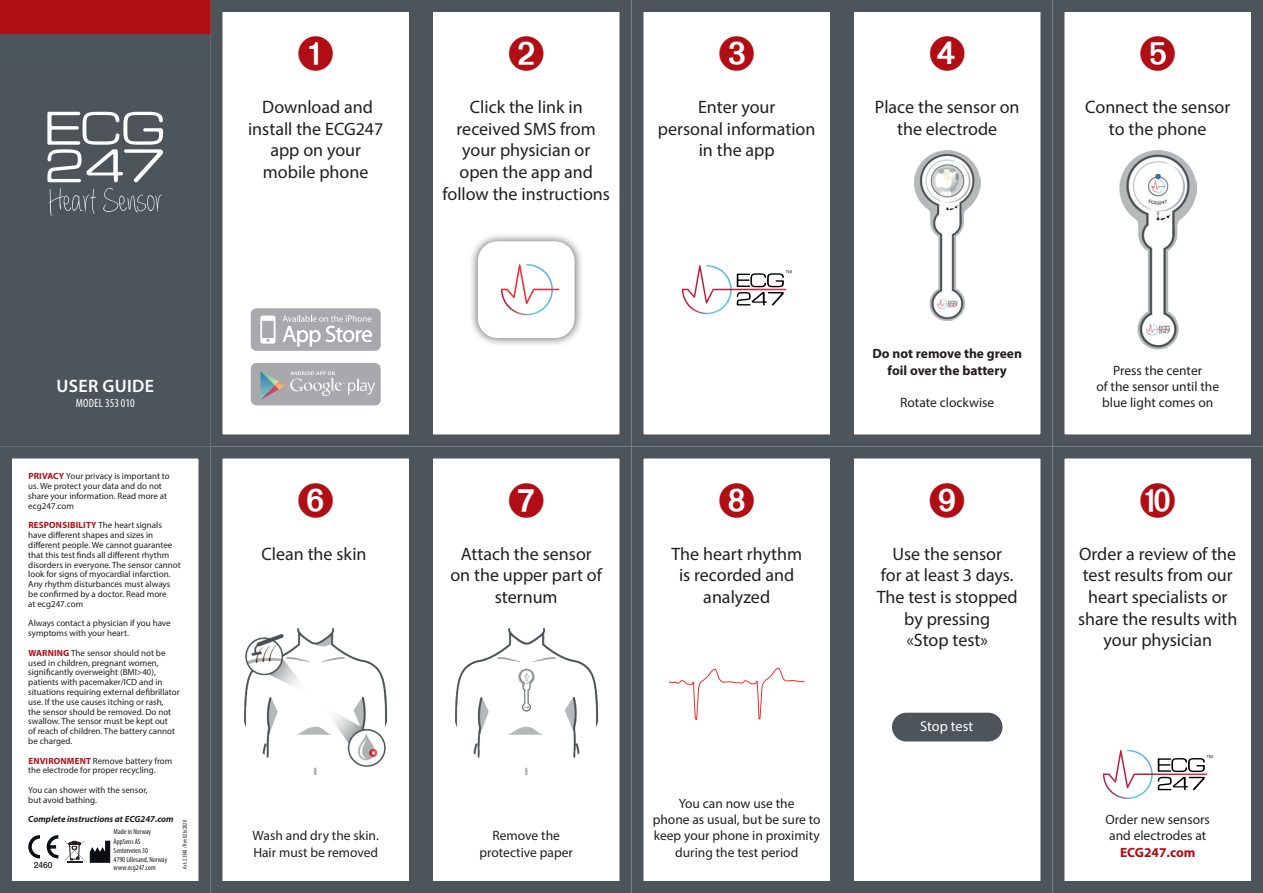
<style>
.page{position:relative;width:1263px;height:893px;background:#fff}
.page>*{position:absolute;margin:0;border:0;box-sizing:border-box;transform-origin:0 0}
.t1{font:18px/21.6px "Myriad Pro";color:#231f20;text-align:center}
.t2{font:600 18px "Myriad Pro";letter-spacing:.02em;color:#fff}
.t3{font:14.25px "Myriad Pro";color:#fff}
.t4{font:13.5px/16.2px "Myriad Pro";color:#231f20;text-align:center}
.t5{font:700 13.5px/16.2px "Myriad Pro";color:#231f20;text-align:center}
.t6{font:700 13.5px "Myriad Pro";color:#b00d15}
.t7{font:condensed 12px "Myriad Pro";letter-spacing:.01em;color:#fff}
.t8{font:9px/9.8px "Myriad Pro";color:#231f20}
.t9{font:italic 700 9px "Myriad Pro";color:#231f20}
.t10{font:500 8.4px "Helvetica Neue";color:#231f20}
.t11{font:condensed 7.5px/9.8px "Myriad Pro";color:#231f20}
.t12{font:condensed 6px "Myriad Pro";color:#231f20}
.s1{font-weight:700;color:#b00d15}
</style>
<div class="page">
<div style="left:6px;top:6px;width:198px;height:434px;background:#4d545a"></div>
<svg style="left:47px;top:112px;width:116px;height:70px"></svg>
<div style="left:251px;top:308px;width:130px;height:43px;background:#a8a9ad;border-radius:6px"></div>
<svg style="left:260px;top:316px;width:15px;height:28px"></svg>
<svg style="left:283px;top:315px;width:89px;height:32px"></svg>
<div style="left:251px;top:363px;width:130px;height:42px;background:#a8a9ad;border-radius:6px"></div>
<svg style="left:260px;top:371px;width:115px;height:28px"></svg>
<svg style="left:1103px;top:750px;width:109px;height:49px"></svg>
<div style="left:469px;top:232px;width:115px;height:115px;background:#231f20;opacity:.75"></div>
<div style="left:478px;top:241px;width:97px;height:97px;background:#fff;border-radius:20px"></div>
<svg style="left:501px;top:264px;width:58px;height:51px"></svg>
<svg style="left:28px;top:835px;width:12px;height:23px"></svg>
<svg style="left:47px;top:835px;width:11px;height:23px"></svg>
<svg style="left:65px;top:841px;width:45px;height:22px"></svg>
<svg style="left:49px;top:188px;width:113px;height:28px"></svg>
<svg style="left:682px;top:265px;width:109px;height:49px"></svg>
<svg style="left:668px;top:668px;width:137px;height:52px"></svg>
<div style="left:892px;top:713px;width:110px;height:28px;background:#4d545a;border-radius:14px"></div>
<img style="left:914px;top:150px;width:66px;height:171px">
<img style="left:244px;top:628px;width:144px;height:146px">
<img style="left:455px;top:628px;width:144px;height:146px">
<img style="left:1119px;top:150px;width:77px;height:199px">
<div style="left:0;top:0;width:210px;height:446px;border:12px solid #4d545a"></div>
<div style="left:421px;top:0;width:210px;height:446px;border:12px solid #4d545a"></div>
<div style="left:842px;top:0;width:210px;height:446px;border:12px solid #4d545a"></div>
<div style="left:210px;top:0;width:211px;height:446px;border:12px solid #4d545a"></div>
<div style="left:631px;top:0;width:211px;height:446px;border:12px solid #4d545a"></div>
<div style="left:1052px;top:0;width:211px;height:446px;border:12px solid #4d545a"></div>
<div style="left:0;top:446px;width:210px;height:447px;border:12px solid #4d545a"></div>
<div style="left:421px;top:446px;width:210px;height:447px;border:12px solid #4d545a"></div>
<div style="left:842px;top:446px;width:210px;height:447px;border:12px solid #4d545a"></div>
<div style="left:210px;top:446px;width:211px;height:447px;border:12px solid #4d545a"></div>
<div style="left:631px;top:446px;width:211px;height:447px;border:12px solid #4d545a"></div>
<div style="left:1052px;top:446px;width:211px;height:447px;border:12px solid #4d545a"></div>
<div style="left:0;top:0;width:210px;height:34px;background:#b00d15"></div>
<h1 class="t2" style="left:56px;top:375px;width:99px">USER GUIDE</h1>
<h3 class="t7" style="left:76px;top:395px;width:60px">MODEL 353 010</h3>
<p class="t8" style="left:28px;top:471px;width:143px"><span class="s1">PRIVACY</span> Your privacy is important to us. We protect your data and do not share your information. Read more at ecg247.com</p>
<p class="t8" style="left:28px;top:520px;width:154px"><span class="s1">RESPONSIBILITY</span> The heart signals have different shapes and sizes in different people. We cannot guarantee that this test finds all different rhythm disorders in everyone. The sensor cannot look for signs of myocardial infarction.<br>Any rhythm disturbances must always be confirmed by a doctor. Read more<br>at ecg247.com</p>
<p class="t8" style="left:28px;top:618px;width:144px">Always contact a physician if you have symptoms with your heart.</p>
<p class="t8" style="left:28px;top:648px;width:153px"><span class="s1">WARNING</span> The sensor should not be used in children, pregnant women, significantly overweight (BMI&gt;40), patients with pacemaker/ICD and in situations requiring external defibrillator use. If the use causes itching or rash,<br>the sensor should be removed. Do not swallow. The sensor must be kept out<br>of reach of children. The battery cannot be charged.</p>
<p class="t8" style="left:28px;top:755px;width:146px"><span class="s1">ENVIRONMENT</span> Remove battery from the electrode for proper recycling.</p>
<p class="t8" style="left:28px;top:785px;width:121px">You can shower with the sensor, but avoid bathing.</p>
<p class="t9" style="left:28px;top:813px;width:147px">Complete instructions at ECG247.com</p>
<p class="t10" style="left:34px;top:858px;width:20px">2460</p>
<p class="t12" style="left:181px;top:868px;width:50px;rotate:-90deg">Art. 23348 / Rev 02b/2020</p>
<p class="t11" style="left:114px;top:827px;width:39px">Made in Norway<br>AppSens AS</p>
<p class="t11" style="left:114px;top:863px;width:44px">www.ecg247.com</p>
<p class="t11" style="left:114px;top:846px;width:55px;line-height:9px">Senterveien 30<br>4790 Lillesand, Norway</p>
<h1 class="t1" style="left:248px;top:96px;width:137px">Download and install the ECG247 app on your mobile phone</h1>
<h1 class="t1" style="left:442px;top:96px;width:169px">Click the link in received SMS from your physician or open the app and follow the instructions</h1>
<h1 class="t1" style="left:658px;top:96px;width:159px">Enter your<br>personal information in the app</h1>
<h1 class="t1" style="left:875px;top:96px;width:146px">Place the sensor on the electrode</h1>
<h1 class="t1" style="left:1085px;top:96px;width:147px">Connect the sensor to the phone</h1>
<h3 class="t5" style="left:872px;top:345px;width:151px">Do not remove the green foil over the battery</h3>
<h3 class="t4" style="left:900px;top:394px;width:96px">Rotate clockwise</h3>
<h3 class="t4" style="left:1096px;top:362px;width:124px">Press the center<br>of the sensor until the blue light comes on</h3>
<h1 class="t1" style="left:261px;top:543px;width:107px">Clean the skin</h1>
<h1 class="t1" style="left:450px;top:543px;width:153px">Attach the sensor on the upper part of sternum</h1>
<h1 class="t1" style="left:671px;top:543px;width:132px">The heart rhythm is recorded and analyzed</h1>
<h3 class="t4" style="left:253px;top:827px;width:128px;text-align:left">Wash and dry the skin.<br>Hair must be removed</h3>
<h3 class="t4" style="left:479px;top:827px;width:95px">Remove the protective paper</h3>
<h3 class="t4" style="left:653px;top:795px;width:169px">You can now use the<br>phone as usual, but be sure to keep your phone in proximity during the test period</h3>
<h1 class="t1" style="left:877px;top:543px;width:143px">Use the sensor<br>for at least 3 days.<br>The test is stopped by pressing<br>«Stop test»</h1>
<h1 class="t1" style="left:1078px;top:543px;width:161px">Order a review of the test results from our heart specialists or share the results with your physician</h1>
<h2 class="t3" style="left:920px;top:717px;width:54px">Stop test</h2>
<h3 class="t4" style="left:1105px;top:811px;width:106px;text-align:left">Order new sensors and electrodes at</h3>
<h3 class="t6" style="left:1120px;top:843px;width:77px">ECG247.com</h3>
</div>
